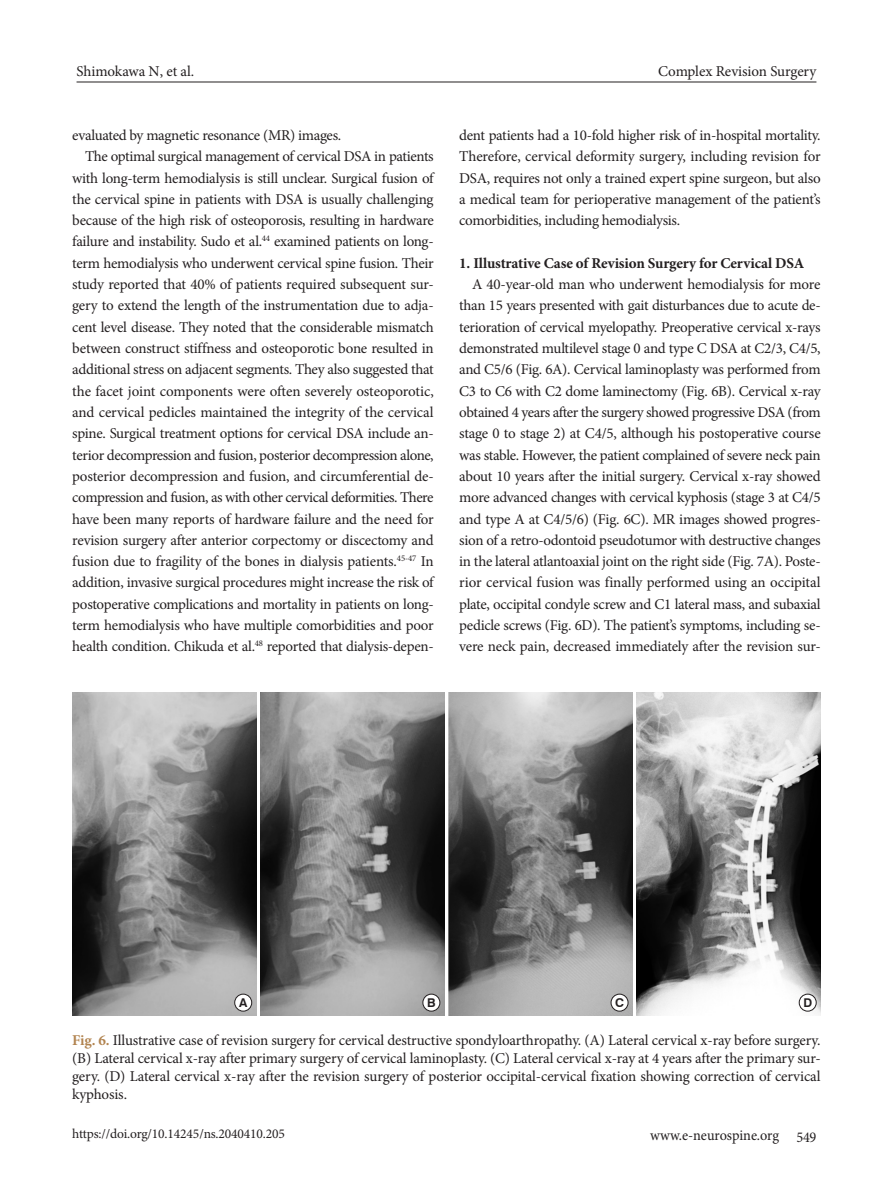
<style>
.page{position:relative;width:893px;height:1191px;background:#fff}
.page>*{position:absolute;margin:0;border:0;box-sizing:border-box;transform-origin:0 0}
.t1{font:26.25px "Arial";color:#000}
.본문{font:15px/21.3px "Minion Pro";letter-spacing:-.015em;color:#231f20;text-align:justify}
.표그림캡션{font:15px/18px "Minion Pro";letter-spacing:-.01em;color:#231f20;text-align:justify}
.중제목{font:700 15px "Minion Pro";letter-spacing:-.01em;color:#231f20}
.본문-2{font:15px "Minion Pro";letter-spacing:-.015em;color:#231f20;scale:.95 1}
.t2{font:13.5px "Minion Pro";letter-spacing:-.01em;color:#231f20}
.t3{font:700 12.15px "Swiss 721 BT";color:#231f20}
.s1{font-weight:700;color:#b28450}
</style>
<div class="page">
<hr style="left:77px;top:82px;width:739px;height:1px;background:#231f20">
<img style="left:72px;top:692px;width:184px;height:323px">
<img style="left:260px;top:692px;width:184px;height:323px">
<img style="left:449px;top:692px;width:183px;height:323px">
<img style="left:637px;top:692px;width:184px;height:323px">
<div style="left:235px;top:994px;width:17px;height:17px;background:#fff;border-radius:50%"></div>
<div style="left:234px;top:994px;width:18px;height:17px;border:1px solid #231f20;border-radius:50%"></div>
<div style="left:423px;top:994px;width:17px;height:17px;background:#fff;border-radius:50%"></div>
<div style="left:423px;top:994px;width:17px;height:17px;border:1px solid #231f20;border-radius:50%"></div>
<div style="left:611px;top:994px;width:17px;height:17px;background:#fff;border-radius:50%"></div>
<div style="left:611px;top:994px;width:17px;height:17px;border:1px solid #231f20;border-radius:50%"></div>
<div style="left:799px;top:994px;width:17px;height:17px;background:#fff;border-radius:50%"></div>
<div style="left:799px;top:994px;width:17px;height:17px;border:1px solid #231f20;border-radius:50%"></div>
<p class="본문" style="left:77px;top:61px;width:119px">Shimokawa N, et al.</p>
<p class="본문" style="left:658px;top:61px;width:160px">Complex Revision Surgery</p>
<p class="본문" style="left:72px;top:125px;width:270px">evaluated by magnetic resonance (MR) images.</p>
<p class="본문" style="left:72px;top:146px;width:363px;text-indent:13px">The optimal surgical management of cervical DSA in patients with long-term hemodialysis is still unclear. Surgical fusion of the cervical spine in patients with DSA is usually challenging because of the high risk of osteoporosis, resulting in hardware failure and instability. Sudo et al.<sup>44</sup> examined patients on long&shy;term hemodialysis who underwent cervical spine fusion. Their study reported that 40% of patients required subsequent sur&shy;gery to extend the length of the instrumentation due to adja&shy;cent level disease. They noted that the considerable mismatch between construct stiffness and osteoporotic bone resulted in additional stress on adjacent segments. They also suggested that the facet joint components were often severely osteoporotic, and cervical pedicles maintained the integrity of the cervical spine. Surgical treatment options for cervical DSA include an&shy;terior decompression and fusion, posterior decompression alone, posterior decompression and fusion, and circumferential de&shy;compression and fusion, as with other cervical deformities. There have been many reports of hardware failure and the need for revision surgery after anterior corpectomy or discectomy and fusion due to fragility of the bones in dialysis patients.<sup>45-47</sup> In addition, invasive surgical procedures might increase the risk of postoperative complications and mortality in patients on long&shy;term hemodialysis who have multiple comorbidities and poor health condition. Chikuda et al.<sup>48</sup> reported that dialysis-depen-</p>
<p class="본문" style="left:459px;top:125px;width:363px">dent patients had a 10-fold higher risk of in-hospital mortality.<br>Therefore, cervical deformity surgery, including revision for DSA, requires not only a trained expert spine surgeon, but also a medical team for perioperative management of the patient’s comorbidities, including hemodialysis.</p>
<p class="중제목" style="left:459px;top:252px;width:347px">1. Illustrative Case of Revision Surgery for Cervical DSA</p>
<p class="본문" style="left:459px;top:274px;width:363px;text-indent:13px">A 40-year-old man who underwent hemodialysis for more than 15 years presented with gait disturbances due to acute de&shy;terioration of cervical myelopathy. Preoperative cervical x-rays demonstrated multilevel stage 0 and type C DSA at C2/3, C4/5, and C5/6 (Fig. 6A). Cervical laminoplasty was performed from C3 to C6 with C2 dome laminectomy (Fig. 6B). Cervical x-ray obtained 4 years after the surgery showed progressive DSA (from stage 0 to stage 2) at C4/5, although his postoperative course was stable. However, the patient complained of severe neck pain about 10 years after the initial surgery. Cervical x-ray showed more advanced changes with cervical kyphosis (stage 3 at C4/5 and type A at C4/5/6) (Fig. 6C). MR images showed progres&shy;sion of a retro-odontoid pseudotumor with destructive changes in the lateral atlantoaxial joint on the right side (Fig. 7A). Poste&shy;rior cervical fusion was finally performed using an occipital plate, occipital condyle screw and C1 lateral mass, and subaxial pedicle screws (Fig. 6D). The patient’s symptoms, including se&shy;vere neck pain, decreased immediately after the revision sur-</p>
<p class="t1" style="left:392px;top:588px;width:60px">Fig.6</p>
<p class="t1" style="left:387px;top:589px;width:60px">Fig.6</p>
<p class="t1" style="left:395px;top:590px;width:60px">Fig.6</p>
<p class="t1" style="left:401px;top:591px;width:60px">Fig.6</p>
<p class="t3" style="left:239px;top:995px;width:10px">A</p>
<p class="t3" style="left:427px;top:995px;width:10px">B</p>
<p class="t3" style="left:615px;top:995px;width:10px">C</p>
<p class="t3" style="left:803px;top:995px;width:10px">D</p>
<p class="표그림캡션" style="left:72px;top:1031px;width:750px"><span class="s1">Fig. 6.</span> Illustrative case of revision surgery for cervical destructive spondyloarthropathy. (A) Lateral cervical x-ray before surgery. (B) Lateral cervical x-ray after primary surgery of cervical laminoplasty. (C) Lateral cervical x-ray at 4 years after the primary sur&shy;gery. (D) Lateral cervical x-ray after the revision surgery of posterior occipital-cervical fixation showing correction of cervical kyphosis.</p>
<p class="t2" style="left:72px;top:1124px;width:214px">https://doi.org/10.14245/ns.2040410.205</p>
<p class="본문-2" style="left:650px;top:1125px;width:176px">www.e-neurospine.org 549</p>
</div>
